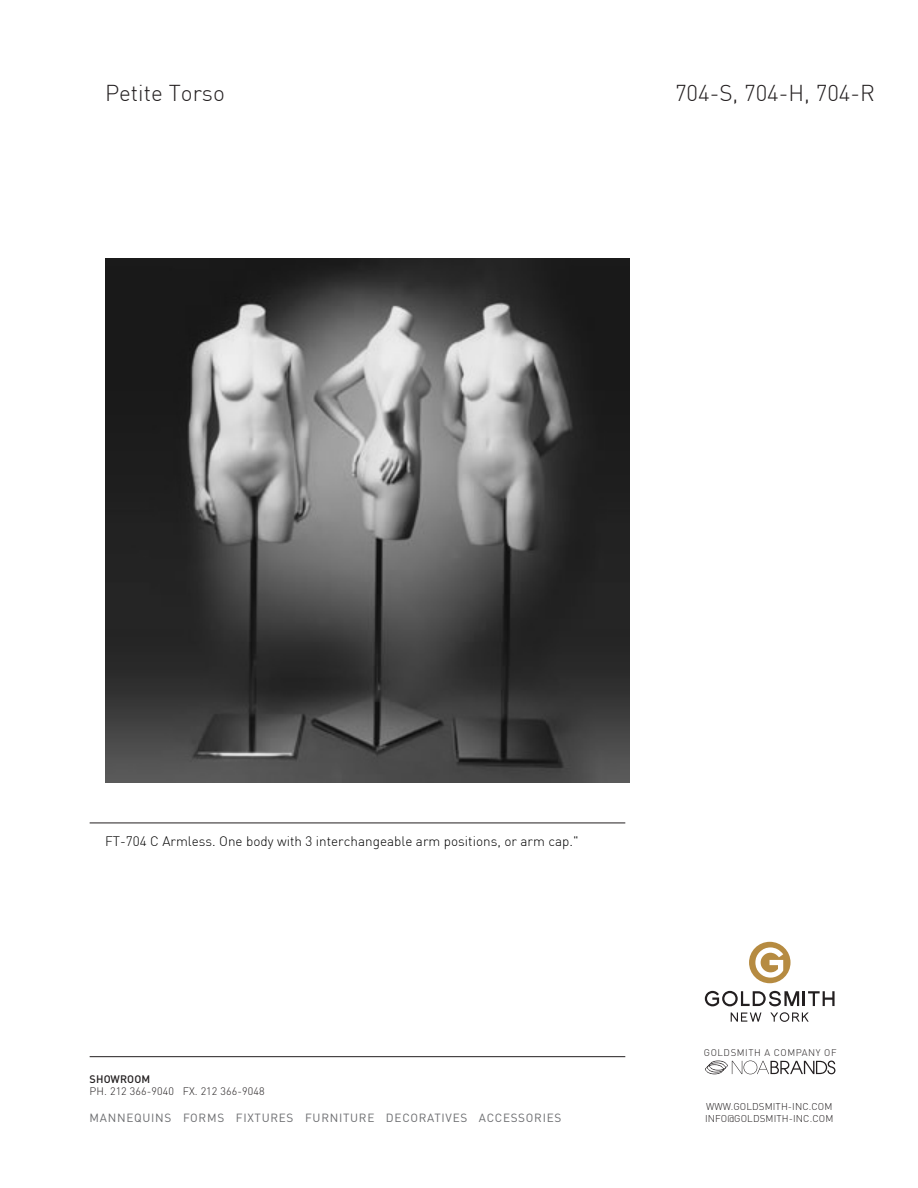
<style>
.page{position:relative;width:918px;height:1188px;background:#fff}
.page>*{position:absolute;margin:0;border:0;box-sizing:border-box;transform-origin:0 0}
.t1{font:300 22.5px "DIN Pro";color:#231f20}
.t2{font:300 13.5px "DIN Pro";color:#000}
.t3{font:11.7px "DIN";letter-spacing:.06em;color:#6c6d70}
.t4{font:300 10.8px "DIN";letter-spacing:.01em;color:#231f20}
.t5{font:500 10.8px "DIN";letter-spacing:.01em;color:#231f20}
.t6{font:300 9.75px "DIN";letter-spacing:.01em;color:#231f20}
.t7{font:300 9.6px "DIN";letter-spacing:.06em;color:#231f20}
</style>
<div class="page">
<hr style="left:90px;top:823px;width:535px;height:1px;background:#231f20">
<hr style="left:90px;top:1056px;width:535px;height:1px;background:#231f20">
<div style="left:749px;top:942px;width:42px;height:41px;background:#b68b41;border-radius:50%"></div>
<svg style="left:705px;top:991px;width:130px;height:15px"></svg>
<svg style="left:731px;top:1013px;width:30px;height:9px"></svg>
<svg style="left:770px;top:1012px;width:39px;height:10px"></svg>
<svg style="left:755px;top:947px;width:28px;height:31px"></svg>
<svg style="left:705px;top:1061px;width:130px;height:13px"></svg>
<img style="left:105px;top:258px;width:525px;height:525px">
<h1 class="t1" style="left:105px;top:83px;width:121px">Petite Torso</h1>
<h1 class="t1" style="left:675px;top:83px;width:201px">704-S, 704-H, 704-R</h1>
<p class="t2" style="left:105px;top:836px;width:475px">FT-704 C Armless. One body with 3 interchangeable arm positions, or arm cap."</p>
<p class="t5" style="left:90px;top:1072px;width:62px">SHOWROOM</p>
<p class="t4" style="left:90px;top:1085px;width:177px">PH. 212 366-9040 FX. 212 366-9048</p>
<p class="t3" style="left:90px;top:1110px;width:473px">MANNEQUINS FORMS FIXTURES FURNITURE DECORATIVES ACCESSORIES</p>
<p class="t7" style="left:704px;top:1047px;width:134px">GOLDSMITH A COMPANY OF</p>
<p class="t6" style="left:706px;top:1100px;width:128px">WWW.GOLDSMITH-INC.COM</p>
<p class="t6" style="left:705px;top:1112px;width:130px">INFO@GOLDSMITH-INC.COM</p>
</div>
